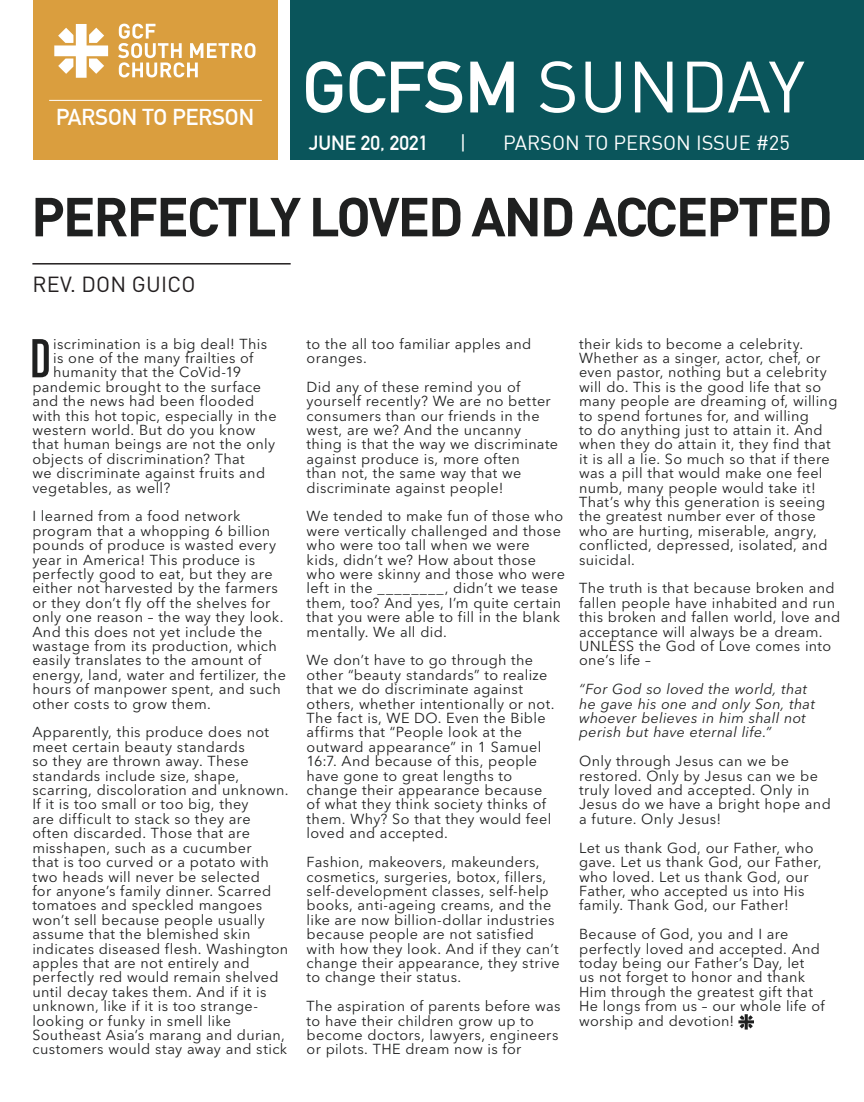
<style>
.page{position:relative;width:864px;height:1102px;background:#fff}
.page>*{position:absolute;margin:0;border:0;box-sizing:border-box;transform-origin:0 0}
.t1{font:71.4px "DIN";color:#fff}
.t2{font:58.56px "Chalet Comprime Cologne Eighty";color:#1f2020}
.t3{font:700 54px "DIN Pro";letter-spacing:-.04em;color:#1f2020}
.t4{font:700 22.5px "DIN Alternate";color:#fff}
.t5{font:21.6px "DIN Pro";letter-spacing:.01em;color:#231f20}
.t6{font:20.1px "DIN";color:#fff}
.t7{font:700 20.1px "DIN Alternate";color:#fff}
.t8{font:14.4px/14.4px "Avenir Next LT Pro";letter-spacing:.025em;color:#1f2020}
.t9{font:italic 14.4px/14.4px "Avenir Next LT Pro";letter-spacing:.02em;color:#1f2020}
.s1{font-family:"DIN Alternate";font-weight:700}
</style>
<div class="page">
<svg style="left:738px;top:1014px;width:16px;height:15px"></svg>
<hr style="left:32px;top:263px;width:259px;height:1px;background:#231f20">
<div style="left:33px;top:0;width:244px;height:160px;background:#da9e3e"></div>
<svg style="left:118px;top:23px;width:138px;height:55px"></svg>
<svg style="left:54px;top:24px;width:54px;height:54px"></svg>
<hr style="left:49px;top:100px;width:213px;height:1px;background:#fff">
<div style="left:291px;top:0;width:573px;height:160px;background:#0a555b"></div>
<p class="t4" style="left:56px;top:100px;width:200px">PARSON TO PERSON</p>
<p class="t1" style="left:302px;top:42px;width:504px"><span class="s1">GCFSM</span> SUNDAY</p>
<p class="t7" style="left:309px;top:127px;width:121px">JUNE 20, 2021</p>
<p class="t6" style="left:460px;top:130px;width:8px">|</p>
<p class="t6" style="left:503px;top:130px;width:288px">PARSON TO PERSON ISSUE #25</p>
<p class="t3" style="left:31px;top:180px;width:803px">PERFECTLY LOVED AND ACCEPTED</p>
<p class="t5" style="left:33px;top:269px;width:165px">REV. DON GUICO</p>
<p class="t2" style="left:30px;top:326px;width:23px">D</p>
<p class="t8" style="left:53px;top:336px;width:216px">iscrimination is a big deal! This</p>
<p class="t8" style="left:53px;top:351px;width:202px">is one of the many frailties of</p>
<p class="t8" style="left:53px;top:365px;width:190px">humanity that the CoVid-19</p>
<p class="t8" style="left:32px;top:379px;width:230px">pandemic brought to the surface</p>
<p class="t8" style="left:32px;top:394px;width:223px">and the news had been flooded</p>
<p class="t8" style="left:32px;top:408px;width:246px">with this hot topic, especially in the</p>
<p class="t8" style="left:32px;top:423px;width:225px">western world. But do you know</p>
<p class="t8" style="left:32px;top:437px;width:244px">that human beings are not the only</p>
<p class="t8" style="left:32px;top:451px;width:214px">objects of discrimination? That</p>
<p class="t8" style="left:32px;top:466px;width:234px">we discriminate against fruits and</p>
<p class="t8" style="left:32px;top:480px;width:139px">vegetables, as well?</p>
<p class="t8" style="left:32px;top:509px;width:255px">I learned from a food network program that a whopping 6 billion pounds of produce is wasted every year in America! This produce is perfectly good to eat, but they are either not harvested by the farmers or they don’t fly off the shelves for only one reason – the way they look.<br>And this does not yet include the wastage from its production, which easily translates to the amount of energy, land, water and fertilizer, the hours of manpower spent, and such other costs to grow them.</p>
<p class="t8" style="left:32px;top:725px;width:258px">Apparently, this produce does not meet certain beauty standards<br>so they are thrown away. These standards include size, shape, scarring, discoloration and unknown.<br>If it is too small or too big, they<br>are difficult to stack so they are often discarded. Those that are misshapen, such as a cucumber<br>that is too curved or a potato with two heads will never be selected<br>for anyone’s family dinner. Scarred tomatoes and speckled mangoes won’t sell because people usually assume that the blemished skin indicates diseased flesh. Washington apples that are not entirely and perfectly red would remain shelved until decay takes them. And if it is unknown, like if it is too strange&shy;looking or funky in smell like Southeast Asia’s marang and durian, customers would stay away and stick</p>
<p class="t8" style="left:307px;top:336px;width:226px">to the all too familiar apples and oranges.</p>
<p class="t8" style="left:307px;top:379px;width:253px">Did any of these remind you of yourself recently? We are no better consumers than our friends in the west, are we? And the uncanny thing is that the way we discriminate against produce is, more often<br>than not, the same way that we discriminate against people!</p>
<p class="t8" style="left:307px;top:509px;width:260px">We tended to make fun of those who were vertically challenged and those who were too tall when we were kids, didn’t we? How about those who were skinny and those who were left in the ________, didn’t we tease them, too? And yes, I’m quite certain that you were able to fill in the blank mentally. We all did.</p>
<p class="t8" style="left:307px;top:653px;width:249px">We don’t have to go through the other “beauty standards” to realize that we do discriminate against others, whether intentionally or not.<br>The fact is, WE DO. Even the Bible affirms that “People look at the outward appearance” in 1 Samuel<br>16:7. And because of this, people have gone to great lengths to change their appearance because of what they think society thinks of them. Why? So that they would feel loved and accepted.</p>
<p class="t8" style="left:307px;top:855px;width:254px">Fashion, makeovers, makeunders, cosmetics, surgeries, botox, fillers, self-development classes, self-help books, anti-ageing creams, and the like are now billion-dollar industries because people are not satisfied with how they look. And if they can’t change their appearance, they strive to change their status.</p>
<p class="t8" style="left:307px;top:999px;width:256px">The aspiration of parents before was to have their children grow up to become doctors, lawyers, engineers or pilots. THE dream now is for</p>
<p class="t8" style="left:579px;top:336px;width:260px">their kids to become a celebrity.<br>Whether as a singer, actor, chef, or even pastor, nothing but a celebrity will do. This is the good life that so many people are dreaming of, willing to spend fortunes for, and willing<br>to do anything just to attain it. And when they do attain it, they find that it is all a lie. So much so that if there was a pill that would make one feel numb, many people would take it!<br>That’s why this generation is seeing the greatest number ever of those who are hurting, miserable, angry, conflicted, depressed, isolated, and suicidal.</p>
<p class="t8" style="left:579px;top:581px;width:263px">The truth is that because broken and fallen people have inhabited and run this broken and fallen world, love and acceptance will always be a dream.<br>UNLESS the God of Love comes into one’s life –</p>
<p class="t9" style="left:579px;top:682px;width:237px">“For God so loved the world, that he gave his one and only Son, that whoever believes in him shall not perish but have eternal life.”</p>
<p class="t8" style="left:579px;top:754px;width:253px">Only through Jesus can we be restored. Only by Jesus can we be truly loved and accepted. Only in<br>Jesus do we have a bright hope and a future. Only Jesus!</p>
<p class="t8" style="left:579px;top:840px;width:244px">Let us thank God, our Father, who gave. Let us thank God, our Father, who loved. Let us thank God, our<br>Father, who accepted us into His family. Thank God, our Father!</p>
<p class="t8" style="left:579px;top:927px;width:247px">Because of God, you and I are perfectly loved and accepted. And today being our Father’s Day, let<br>us not forget to honor and thank<br>Him through the greatest gift that<br>He longs from us – our whole life of worship and devotion!</p>
</div>
